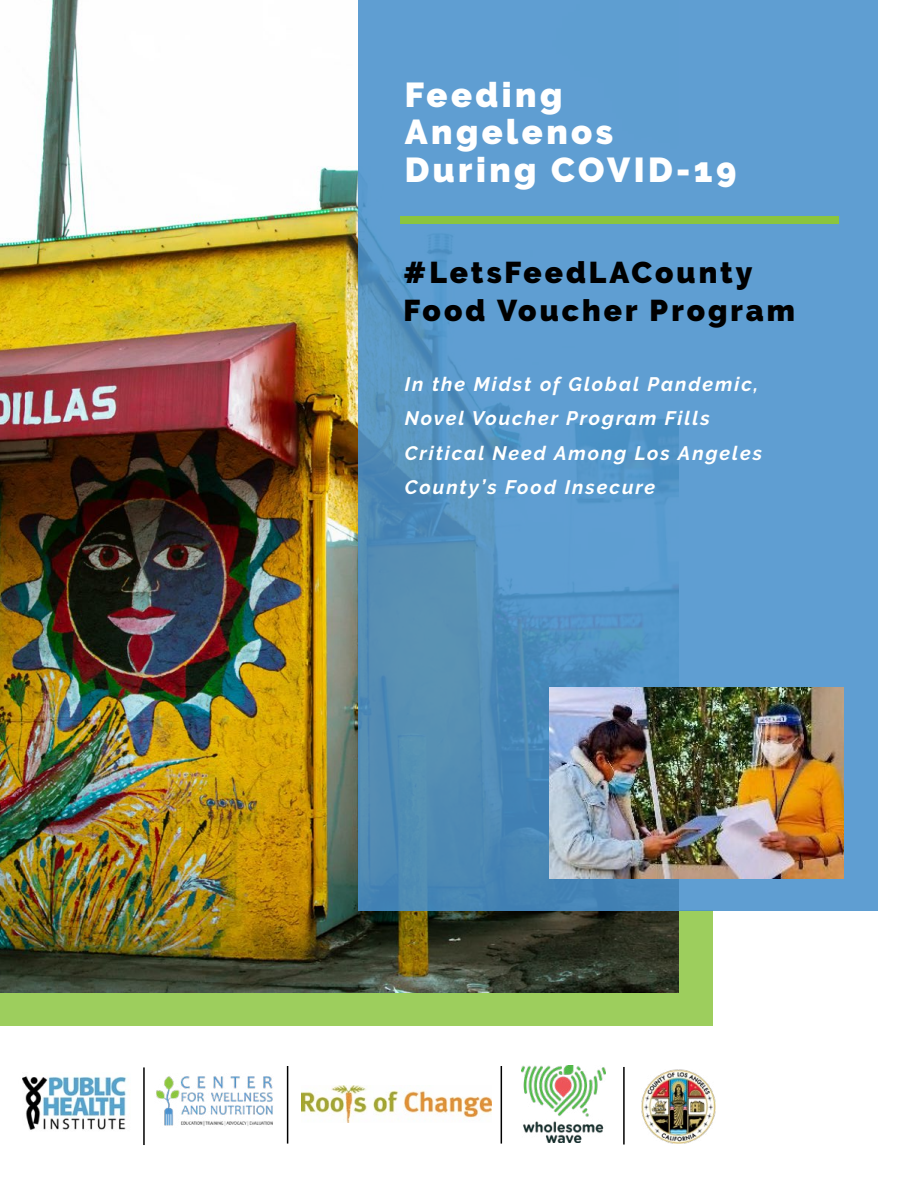
<style>
.page{position:relative;width:918px;height:1188px;background:#fff}
.page>*{position:absolute;margin:0;border:0;box-sizing:border-box;transform-origin:0 0}
.Title_H1{font:900 34.5px/37.5px "Raleway";letter-spacing:.1em;color:#fff}
.Title_H2{font:900 30px/37.5px "Raleway";letter-spacing:.1em;color:#000}
.t1{font:italic 700 19.5px/34.5px "Raleway";letter-spacing:.1em;color:#fff}
</style>
<div class="page">
<div style="left:0;top:910px;width:713px;height:116px;background:#9dce5d"></div>
<img style="left:0;top:0;width:679px;height:993px">
<svg style="left:358px;top:0;width:520px;height:910px;background:#5a99ca"></svg>
<div style="left:400px;top:216px;width:439px;height:7px;background:#8bc53f"></div>
<img style="left:22px;top:1076px;width:105px;height:54px">
<img style="left:521px;top:1065px;width:84px;height:77px">
<img style="left:156px;top:1076px;width:117px;height:50px">
<img style="left:641px;top:1069px;width:74px;height:75px">
<hr style="left:143px;top:1067px;width:2px;height:78px;background:#000">
<hr style="left:287px;top:1066px;width:1px;height:78px;background:#000">
<hr style="left:623px;top:1067px;width:2px;height:78px;background:#000">
<img style="left:301px;top:1086px;width:191px;height:36px">
<hr style="left:501px;top:1066px;width:1px;height:78px;background:#000">
<img style="left:550px;top:687px;width:294px;height:192px">
<p class="Title_H1" style="left:405px;top:76px;width:333px">Feeding<br>Angelenos<br>During COVID-19</p>
<p class="Title_H2" style="left:404px;top:254px;width:393px">#LetsFeedLACounty<br>Food Voucher Program</p>
<h3 class="t1" style="left:405px;top:367px;width:359px">In the Midst of Global Pandemic,<br>Novel Voucher Program Fills<br>Critical Need Among Los Angeles<br>County’s Food Insecure</h3>
</div>
